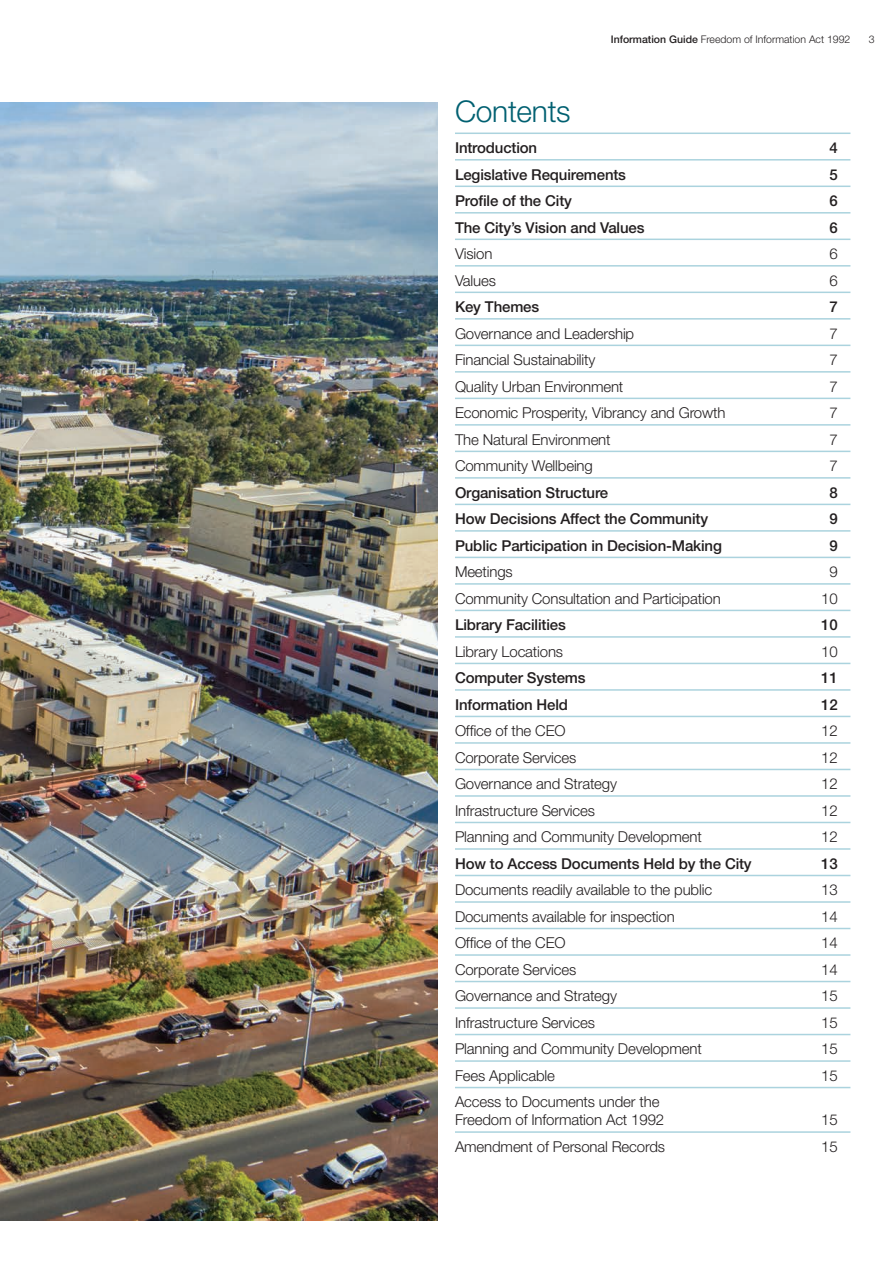
<style>
.page{position:relative;width:893px;height:1263px;background:#fff}
.page>*{position:absolute;margin:0;border:0;box-sizing:border-box;transform-origin:0 0}
.t1{font:300 30px "Helvetica Neue";letter-spacing:-.01em;color:#006071}
.t2{font:300 15px/18px "Helvetica Neue";letter-spacing:-.01em;color:#231f20}
.t3{font:500 15px "Helvetica Neue";letter-spacing:-.01em;color:#231f20}
.t4{font:300 10.5px "Helvetica Neue";color:#231f20}
.s1{font-weight:500}
</style>
<div class="page">
<hr style="left:455px;top:133px;width:395px;height:1px;background:#abd3de">
<hr style="left:455px;top:159px;width:395px;height:2px;background:#abd3de">
<hr style="left:455px;top:186px;width:395px;height:1px;background:#abd3de">
<hr style="left:455px;top:212px;width:395px;height:2px;background:#abd3de">
<hr style="left:455px;top:239px;width:395px;height:1px;background:#abd3de">
<hr style="left:455px;top:265px;width:395px;height:2px;background:#abd3de">
<hr style="left:455px;top:292px;width:395px;height:1px;background:#abd3de">
<hr style="left:455px;top:318px;width:395px;height:2px;background:#abd3de">
<hr style="left:455px;top:345px;width:395px;height:1px;background:#abd3de">
<hr style="left:455px;top:371px;width:395px;height:2px;background:#abd3de">
<hr style="left:455px;top:398px;width:395px;height:1px;background:#abd3de">
<hr style="left:455px;top:424px;width:395px;height:2px;background:#abd3de">
<hr style="left:455px;top:451px;width:395px;height:1px;background:#abd3de">
<hr style="left:455px;top:477px;width:395px;height:2px;background:#abd3de">
<hr style="left:455px;top:504px;width:395px;height:1px;background:#abd3de">
<hr style="left:455px;top:530px;width:395px;height:2px;background:#abd3de">
<hr style="left:455px;top:557px;width:395px;height:1px;background:#abd3de">
<hr style="left:455px;top:583px;width:395px;height:2px;background:#abd3de">
<hr style="left:455px;top:610px;width:395px;height:1px;background:#abd3de">
<hr style="left:455px;top:636px;width:395px;height:2px;background:#abd3de">
<hr style="left:455px;top:663px;width:395px;height:1px;background:#abd3de">
<hr style="left:455px;top:689px;width:395px;height:2px;background:#abd3de">
<hr style="left:455px;top:716px;width:395px;height:1px;background:#abd3de">
<hr style="left:455px;top:742px;width:395px;height:2px;background:#abd3de">
<hr style="left:455px;top:769px;width:395px;height:1px;background:#abd3de">
<hr style="left:455px;top:795px;width:395px;height:2px;background:#abd3de">
<hr style="left:455px;top:822px;width:395px;height:1px;background:#abd3de">
<hr style="left:455px;top:848px;width:395px;height:2px;background:#abd3de">
<hr style="left:455px;top:875px;width:395px;height:1px;background:#abd3de">
<hr style="left:455px;top:901px;width:395px;height:2px;background:#abd3de">
<hr style="left:455px;top:928px;width:395px;height:1px;background:#abd3de">
<hr style="left:455px;top:954px;width:395px;height:2px;background:#abd3de">
<hr style="left:455px;top:981px;width:395px;height:1px;background:#abd3de">
<hr style="left:455px;top:1007px;width:395px;height:2px;background:#abd3de">
<hr style="left:455px;top:1034px;width:395px;height:1px;background:#abd3de">
<hr style="left:455px;top:1060px;width:395px;height:2px;background:#abd3de">
<hr style="left:455px;top:1087px;width:395px;height:1px;background:#abd3de">
<hr style="left:455px;top:1131px;width:395px;height:2px;background:#abd3de">
<svg style="left:0;top:609px;width:631px;height:612px"></svg>
<img style="left:0;top:102px;width:438px;height:1118px">
<p class="t4" style="left:611px;top:32px;width:241px"><span class="s1">Information Guide</span> Freedom of Information Act 1992</p>
<p class="t4" style="left:869px;top:32px;width:7px">3</p>
<h1 class="t1" style="left:455px;top:93px;width:117px">Contents</h1>
<p class="t3" style="left:455px;top:139px;width:84px">Introduction</p>
<p class="t3" style="left:829px;top:139px;width:10px">4</p>
<p class="t3" style="left:455px;top:165px;width:173px">Legislative Requirements</p>
<p class="t3" style="left:829px;top:165px;width:10px">5</p>
<p class="t3" style="left:455px;top:192px;width:118px">Profile of the City</p>
<p class="t3" style="left:829px;top:192px;width:10px">6</p>
<p class="t3" style="left:455px;top:218px;width:191px">The City’s Vision and Values</p>
<p class="t3" style="left:829px;top:218px;width:10px">6</p>
<p class="t2" style="left:455px;top:245px;width:39px">Vision</p>
<p class="t2" style="left:829px;top:245px;width:10px">6</p>
<p class="t2" style="left:455px;top:271px;width:42px">Values</p>
<p class="t2" style="left:829px;top:271px;width:10px">6</p>
<p class="t3" style="left:455px;top:298px;width:86px">Key Themes</p>
<p class="t3" style="left:829px;top:298px;width:10px">7</p>
<p class="t2" style="left:455px;top:324px;width:181px">Governance and Leadership</p>
<p class="t2" style="left:829px;top:324px;width:10px">7</p>
<p class="t2" style="left:455px;top:351px;width:142px">Financial Sustainability</p>
<p class="t2" style="left:829px;top:351px;width:10px">7</p>
<p class="t2" style="left:455px;top:377px;width:170px">Quality Urban Environment</p>
<p class="t2" style="left:829px;top:377px;width:10px">7</p>
<p class="t2" style="left:455px;top:404px;width:272px">Economic Prosperity, Vibrancy and Growth</p>
<p class="t2" style="left:829px;top:404px;width:10px">7</p>
<p class="t2" style="left:455px;top:430px;width:157px">The Natural Environment</p>
<p class="t2" style="left:829px;top:430px;width:10px">7</p>
<p class="t2" style="left:455px;top:457px;width:139px">Community Wellbeing</p>
<p class="t2" style="left:829px;top:457px;width:10px">7</p>
<p class="t3" style="left:455px;top:483px;width:155px">Organisation Structure</p>
<p class="t3" style="left:829px;top:483px;width:10px">8</p>
<p class="t3" style="left:455px;top:510px;width:255px">How Decisions Affect the Community</p>
<p class="t3" style="left:829px;top:510px;width:10px">9</p>
<p class="t3" style="left:455px;top:536px;width:268px">Public Participation in Decision-Making</p>
<p class="t3" style="left:829px;top:536px;width:10px">9</p>
<p class="t2" style="left:455px;top:563px;width:59px">Meetings</p>
<p class="t2" style="left:829px;top:563px;width:10px">9</p>
<p class="t2" style="left:455px;top:589px;width:267px">Community Consultation and Participation</p>
<p class="t2" style="left:821px;top:589px;width:18px">10</p>
<p class="t3" style="left:455px;top:616px;width:112px">Library Facilities</p>
<p class="t3" style="left:821px;top:616px;width:18px">10</p>
<p class="t2" style="left:455px;top:642px;width:110px">Library Locations</p>
<p class="t2" style="left:821px;top:642px;width:18px">10</p>
<p class="t3" style="left:455px;top:669px;width:132px">Computer Systems</p>
<p class="t3" style="left:821px;top:669px;width:18px">11</p>
<p class="t3" style="left:455px;top:695px;width:115px">Information Held</p>
<p class="t3" style="left:821px;top:695px;width:18px">12</p>
<p class="t2" style="left:455px;top:722px;width:112px">Office of the CEO</p>
<p class="t2" style="left:821px;top:722px;width:18px">12</p>
<p class="t2" style="left:455px;top:748px;width:123px">Corporate Services</p>
<p class="t2" style="left:821px;top:748px;width:18px">12</p>
<p class="t2" style="left:455px;top:775px;width:164px">Governance and Strategy</p>
<p class="t2" style="left:821px;top:775px;width:18px">12</p>
<p class="t2" style="left:455px;top:801px;width:142px">Infrastructure Services</p>
<p class="t2" style="left:821px;top:801px;width:18px">12</p>
<p class="t2" style="left:455px;top:828px;width:248px">Planning and Community Development</p>
<p class="t2" style="left:821px;top:828px;width:18px">12</p>
<p class="t3" style="left:455px;top:855px;width:298px">How to Access Documents Held by the City</p>
<p class="t3" style="left:821px;top:855px;width:18px">13</p>
<p class="t2" style="left:455px;top:881px;width:259px">Documents readily available to the public</p>
<p class="t2" style="left:821px;top:881px;width:18px">13</p>
<p class="t2" style="left:455px;top:907px;width:221px">Documents available for inspection</p>
<p class="t2" style="left:821px;top:907px;width:18px">14</p>
<p class="t2" style="left:455px;top:934px;width:112px">Office of the CEO</p>
<p class="t2" style="left:821px;top:934px;width:18px">14</p>
<p class="t2" style="left:455px;top:960px;width:123px">Corporate Services</p>
<p class="t2" style="left:821px;top:960px;width:18px">14</p>
<p class="t2" style="left:455px;top:987px;width:164px">Governance and Strategy</p>
<p class="t2" style="left:821px;top:987px;width:18px">15</p>
<p class="t2" style="left:455px;top:1013px;width:142px">Infrastructure Services</p>
<p class="t2" style="left:821px;top:1013px;width:18px">15</p>
<p class="t2" style="left:455px;top:1040px;width:248px">Planning and Community Development</p>
<p class="t2" style="left:821px;top:1040px;width:18px">15</p>
<p class="t2" style="left:455px;top:1066px;width:101px">Fees Applicable</p>
<p class="t2" style="left:821px;top:1066px;width:18px">15</p>
<p class="t2" style="left:455px;top:1093px;width:211px">Access to Documents under the<br>Freedom of Information Act 1992</p>
<p class="t2" style="left:821px;top:1111px;width:18px">15</p>
<p class="t2" style="left:455px;top:1137px;width:212px">Amendment of Personal Records</p>
<p class="t2" style="left:821px;top:1137px;width:18px">15</p>
</div>
